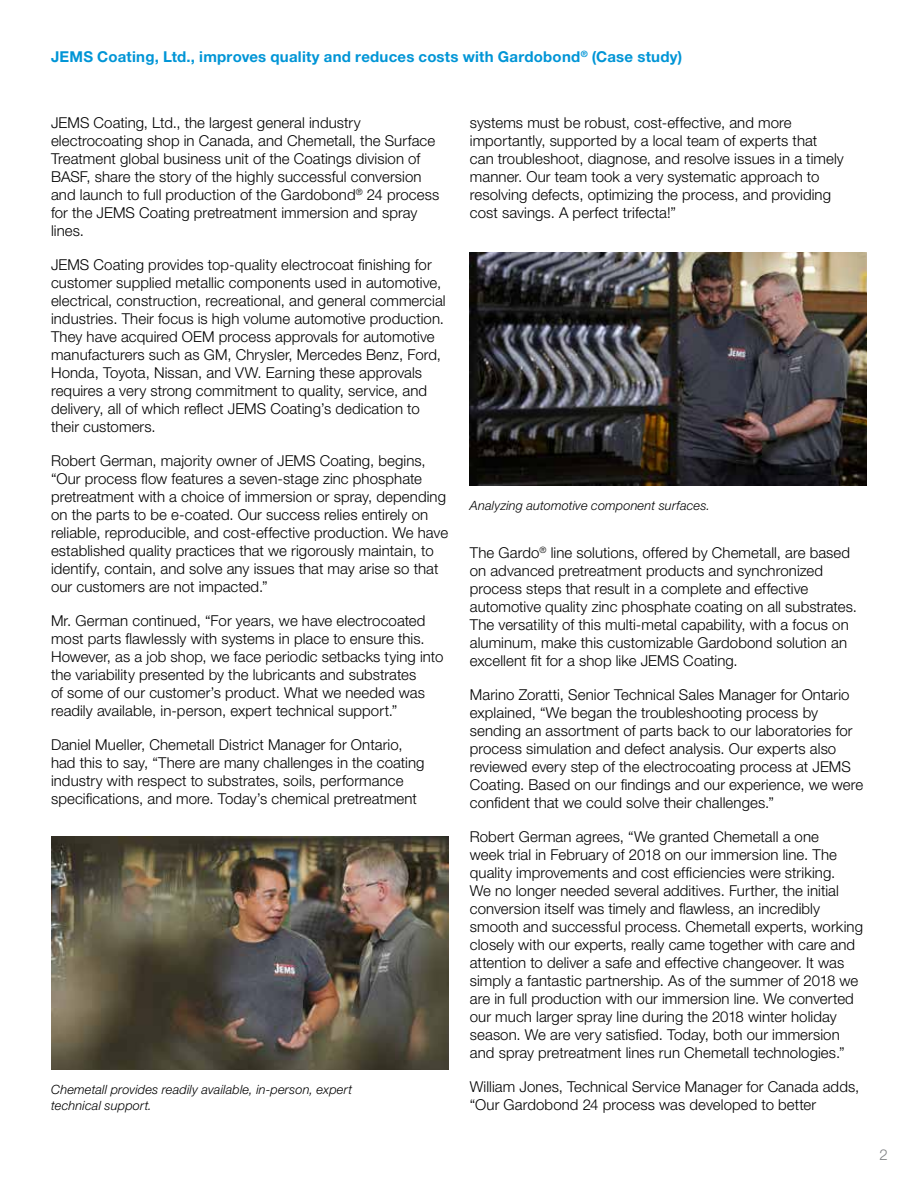
<style>
.page{position:relative;width:918px;height:1188px;background:#fff}
.page>*{position:absolute;margin:0;border:0;box-sizing:border-box;transform-origin:0 0}
.t1{font:300 15px/18px "Helvetica Neue LT Std";letter-spacing:.005em;color:#000}
.t2{font:700 15px "Helvetica Neue LT Std";letter-spacing:.015em;color:#0095d6}
.t3{font:300 15px "Helvetica Neue LT Std";color:#808285}
.t4{font:italic 300 12.75px/15.8px "Helvetica Neue LT Std";letter-spacing:.01em;color:#000}
</style>
<div class="page">
<img style="left:470px;top:252px;width:397px;height:233px">
<img style="left:51px;top:837px;width:397px;height:232px">
<p class="t2" style="left:51px;top:47px;width:633px">JEMS Coating, Ltd., improves quality and reduces costs with Gardobond<sup>®</sup> (Case study)</p>
<p class="t1" style="left:51px;top:113px;width:390px">JEMS Coating, Ltd., the largest general industry electrocoating shop in Canada, and Chemetall, the Surface Treatment global business unit of the Coatings division of BASF, share the story of the highly successful conversion and launch to full production of the Gardobond<sup>®</sup> 24 process for the JEMS Coating pretreatment immersion and spray lines.</p>
<p class="t1" style="left:51px;top:255px;width:396px">JEMS Coating provides top-quality electrocoat finishing for customer supplied metallic components used in automotive, electrical, construction, recreational, and general commercial industries. Their focus is high volume automotive production.<br>They have acquired OEM process approvals for automotive manufacturers such as GM, Chrysler, Mercedes Benz, Ford, Honda, Toyota, Nissan, and VW. Earning these approvals requires a very strong commitment to quality, service, and delivery, all of which reflect JEMS Coating’s dedication to their customers.</p>
<p class="t1" style="left:51px;top:451px;width:399px">Robert German, majority owner of JEMS Coating, begins, “Our process flow features a seven-stage zinc phosphate pretreatment with a choice of immersion or spray, depending on the parts to be e-coated. Our success relies entirely on reliable, reproducible, and cost-effective production. We have established quality practices that we rigorously maintain, to identify, contain, and solve any issues that may arise so that our customers are not impacted.”</p>
<p class="t1" style="left:51px;top:611px;width:394px">Mr. German continued, “For years, we have electrocoated most parts flawlessly with systems in place to ensure this.<br>However, as a job shop, we face periodic setbacks tying into the variability presented by the lubricants and substrates<br>of some of our customer’s product. What we needed was readily available, in-person, expert technical support.”</p>
<p class="t1" style="left:51px;top:735px;width:375px">Daniel Mueller, Chemetall District Manager for Ontario, had this to say, “There are many challenges in the coating industry with respect to substrates, soils, performance specifications, and more. Today’s chemical pretreatment</p>
<p class="t4" style="left:51px;top:1081px;width:302px">Chemetall provides readily available, in-person, expert technical support.</p>
<p class="t1" style="left:470px;top:113px;width:376px">systems must be robust, cost-effective, and more importantly, supported by a local team of experts that can troubleshoot, diagnose, and resolve issues in a timely manner. Our team took a very systematic approach to resolving defects, optimizing the process, and providing cost savings. A perfect trifecta!”</p>
<p class="t4" style="left:470px;top:498px;width:242px">Analyzing automotive component surfaces.</p>
<p class="t1" style="left:470px;top:543px;width:389px">The Gardo<sup>®</sup> line solutions, offered by Chemetall, are based on advanced pretreatment products and synchronized process steps that result in a complete and effective automotive quality zinc phosphate coating on all substrates.<br>The versatility of this multi-metal capability, with a focus on aluminum, make this customizable Gardobond solution an excellent fit for a shop like JEMS Coating.</p>
<p class="t1" style="left:470px;top:685px;width:395px">Marino Zoratti, Senior Technical Sales Manager for Ontario explained, “We began the troubleshooting process by sending an assortment of parts back to our laboratories for process simulation and defect analysis. Our experts also reviewed every step of the electrocoating process at JEMS Coating. Based on our findings and our experience, we were confident that we could solve their challenges.”</p>
<p class="t1" style="left:470px;top:827px;width:395px">Robert German agrees, “We granted Chemetall a one<br>week trial in February of 2018 on our immersion line. The quality improvements and cost efficiencies were striking.<br>We no longer needed several additives. Further, the initial conversion itself was timely and flawless, an incredibly smooth and successful process. Chemetall experts, working closely with our experts, really came together with care and attention to deliver a safe and effective changeover. It was simply a fantastic partnership. As of the summer of 2018 we are in full production with our immersion line. We converted our much larger spray line during the 2018 winter holiday season. We are very satisfied. Today, both our immersion and spray pretreatment lines run Chemetall technologies.”</p>
<p class="t1" style="left:470px;top:1077px;width:391px">William Jones, Technical Service Manager for Canada adds, “Our Gardobond 24 process was developed to better</p>
<p class="t3" style="left:880px;top:1146px;width:10px">2</p>
</div>
